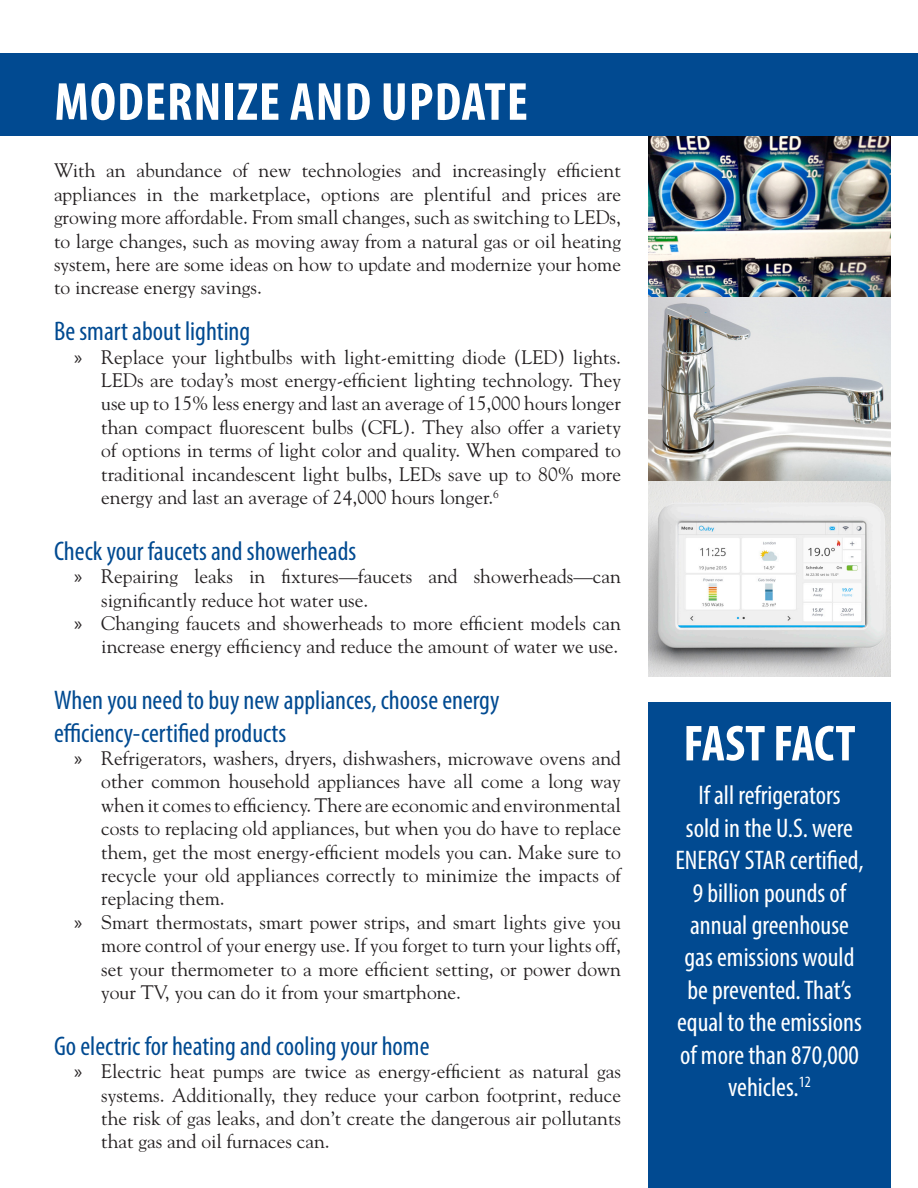
<style>
.page{position:relative;width:918px;height:1188px;background:#fff}
.page>*{position:absolute;margin:0;border:0;box-sizing:border-box;transform-origin:0 0}
.t1{font:700 condensed 54px "Myriad Pro";letter-spacing:.02em;color:#fff}
.t2{font:700 condensed 51px "Myriad Pro";letter-spacing:-.01em;color:#fff}
.t3{font:condensed 27px/32.4px "Myriad Pro";color:#fff;text-align:center}
.t4{font:condensed 27px/32.4px "Myriad Pro";color:#014a91}
.t5{font:19.5px/23.4px "Goudy";color:#231f20;text-align:justify}
.s1{font-family:"Myriad Pro"}
</style>
<div class="page">
<img style="left:648px;top:480px;width:243px;height:196px">
<svg style="left:648px;top:296px;width:243px;height:184px;background:#c7c7c6"></svg>
<img style="left:648px;top:136px;width:243px;height:160px">
<div style="left:648px;top:702px;width:243px;height:486px;background:#014a91"></div>
<div style="left:0;top:54px;width:918px;height:82px;background:#014a91"></div>
<h1 class="t1" style="left:55px;top:68px;width:475px">MODERNIZE AND UPDATE</h1>
<p class="t5" style="left:54px;top:158px;width:569px">With an abundance of new technologies and increasingly efficient appliances in the marketplace, options are plentiful and prices are growing more affordable. From small changes, such as switching to LEDs, to large changes, such as moving away from a natural gas or oil heating system, here are some ideas on how to update and modernize your home to increase energy savings.</p>
<h3 class="t4" style="left:54px;top:315px;width:198px">Be smart about lighting</h3>
<p class="t5" style="left:101px;top:345px;width:521px;text-indent:-27px"><span class="s1">»</span> Replace your lightbulbs with light-emitting diode (LED) lights.<br>LEDs are today’s most energy-efficient lighting technology. They use up to 15% less energy and last an average of 15,000 hours longer than compact fluorescent bulbs (CFL). They also offer a variety of options in terms of light color and quality. When compared to traditional incandescent light bulbs, LEDs save up to 80% more energy and last an average of 24,000 hours longer.<sup>6</sup></p>
<h3 class="t4" style="left:54px;top:534px;width:304px">Check your faucets and showerheads</h3>
<p class="t5" style="left:74px;top:564px;width:548px"><span class="s1">»</span> Repairing leaks in fixtures—faucets and showerheads—can</p>
<p class="t5" style="left:101px;top:588px;width:268px">significantly reduce hot water use.</p>
<p class="t5" style="left:74px;top:611px;width:548px"><span class="s1">»</span> Changing faucets and showerheads to more efficient models can</p>
<p class="t5" style="left:101px;top:634px;width:519px">increase energy efficiency and reduce the amount of water we use.</p>
<h3 class="t4" style="left:54px;top:684px;width:447px">When you need to buy new appliances, choose energy efficiency-certified products</h3>
<p class="t5" style="left:74px;top:746px;width:548px"><span class="s1">»</span> Refrigerators, washers, dryers, dishwashers, microwave ovens and</p>
<p class="t5" style="left:101px;top:769px;width:521px">other common household appliances have all come a long way</p>
<p class="t5" style="left:101px;top:793px;width:521px">when it comes to efficiency. There are economic and environmental</p>
<p class="t5" style="left:101px;top:816px;width:521px">costs to replacing old appliances, but when you do have to replace</p>
<p class="t5" style="left:101px;top:840px;width:521px">them, get the most energy-efficient models you can. Make sure to</p>
<p class="t5" style="left:101px;top:863px;width:521px">recycle your old appliances correctly to minimize the impacts of</p>
<p class="t5" style="left:101px;top:886px;width:125px">replacing them.</p>
<p class="t5" style="left:74px;top:910px;width:548px"><span class="s1">»</span> Smart thermostats, smart power strips, and smart lights give you</p>
<p class="t5" style="left:101px;top:933px;width:521px">more control of your energy use. If you forget to turn your lights off,</p>
<p class="t5" style="left:101px;top:957px;width:521px">set your thermometer to a more efficient setting, or power down</p>
<p class="t5" style="left:101px;top:980px;width:361px">your TV, you can do it from your smartphone.</p>
<h3 class="t4" style="left:54px;top:1029px;width:377px">Go electric for heating and cooling your home</h3>
<p class="t5" style="left:101px;top:1059px;width:521px;text-indent:-27px"><span class="s1">»</span> Electric heat pumps are twice as energy-efficient as natural gas systems. Additionally, they reduce your carbon footprint, reduce the risk of gas leaks, and don’t create the dangerous air pollutants that gas and oil furnaces can.</p>
<h2 class="t2" style="left:684px;top:712px;width:173px">FAST FACT</h2>
<h3 class="t3" style="left:675px;top:779px;width:190px">If all refrigerators<br>sold in the U.S. were<br>ENERGY STAR certified,<br>9 billion pounds of annual greenhouse gas emissions would be prevented. That’s equal to the emissions of more than 870,000 vehicles.<sup>12</sup></h3>
</div>
